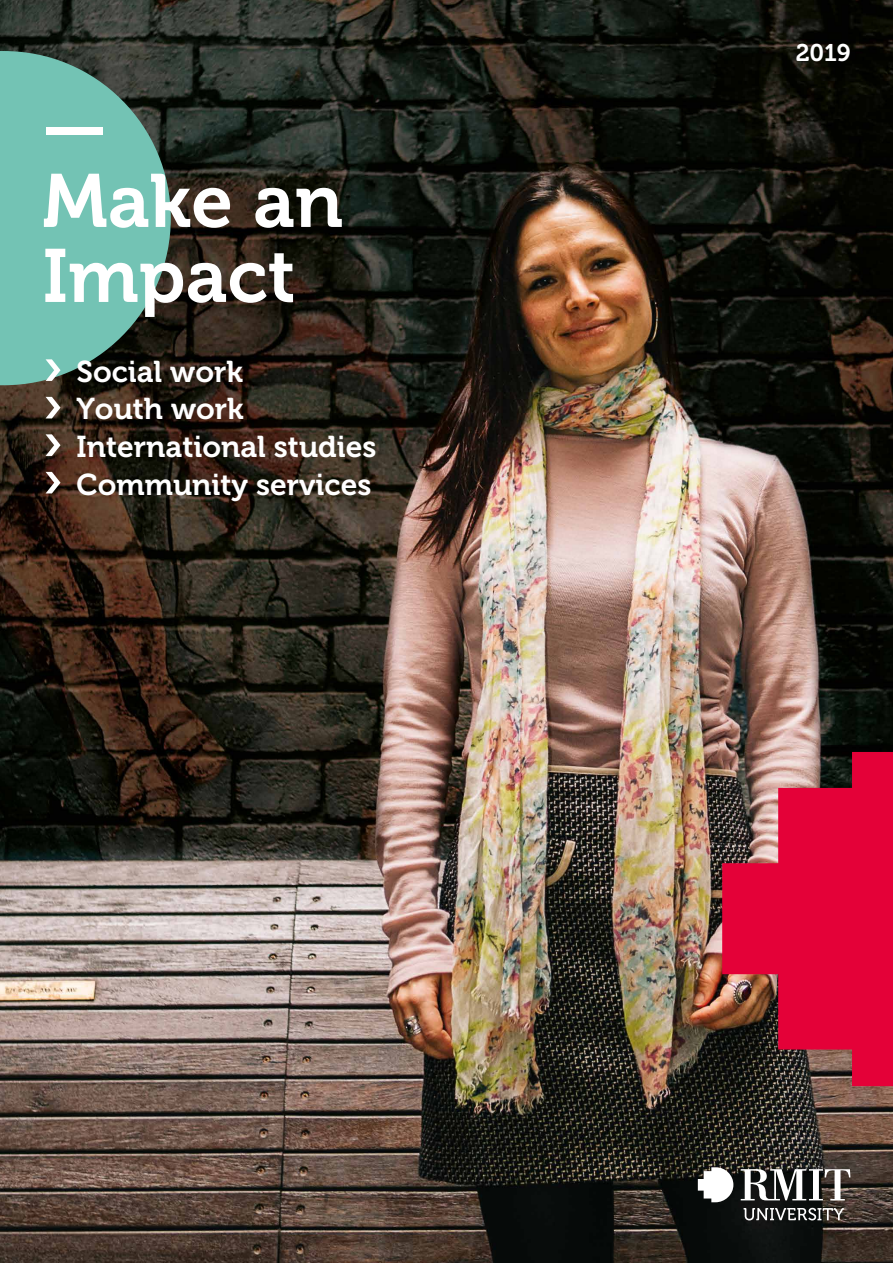
<style>
.page{position:relative;width:893px;height:1263px;background:#fff}
.page>*{position:absolute;margin:0;border:0;box-sizing:border-box;transform-origin:0 0}
.t1{font:75px/75px "Museo 700";color:#fff}
.t2{font:30px/37.5px "Museo 700";color:#fff}
.t3{font:24px "Museo 700";color:#fff}
.s1{font-size:52.5px}
</style>
<div class="page">
<img style="left:0;top:0;width:893px;height:1263px">
<svg style="left:698px;top:1167px;width:35px;height:35px"></svg>
<svg style="left:741px;top:1169px;width:109px;height:31px"></svg>
<svg style="left:744px;top:1208px;width:100px;height:12px"></svg>
<svg style="left:0;top:51px;width:171px;height:334px;background:#62a194"></svg>
<svg style="left:722px;top:752px;width:171px;height:334px;background:#be1c3e"></svg>
<h1 class="t1" style="left:43px;top:89px;width:302px">—<br>Make an<br>Impact</h1>
<p class="t2" style="left:43px;top:353px;width:336px"><span class="s1">›</span> Social work<br><span class="s1">›</span> Youth work<br><span class="s1">›</span> International studies <span class="s1">›</span> Community services</p>
<p class="t3" style="left:796px;top:39px;width:56px">2019</p>
</div>
